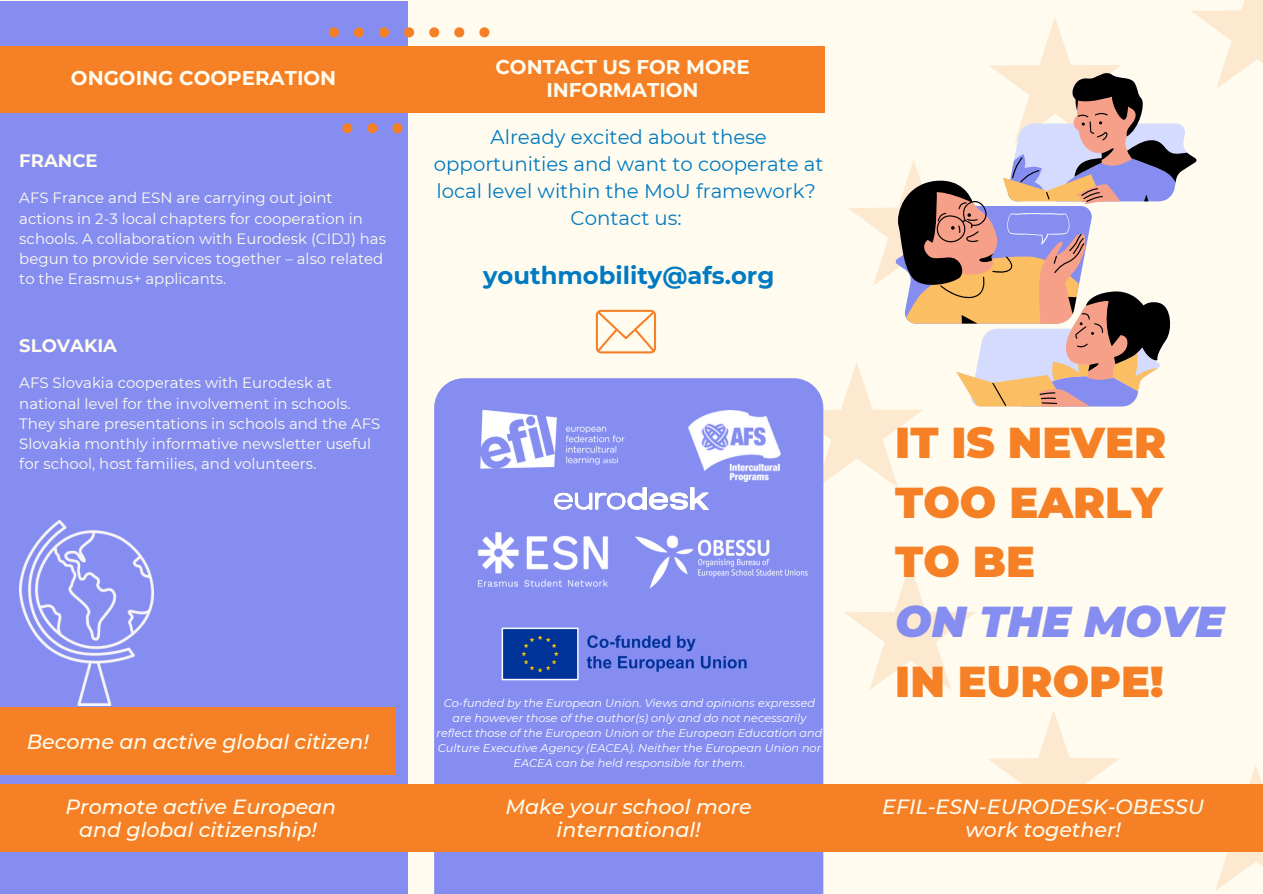
<style>
.page{position:relative;width:1263px;height:894px;background:#fff}
.page>*{position:absolute;margin:0;border:0;box-sizing:border-box;transform-origin:0 0}
.t1{font:900 43.05px/59.7px "Montserrat";color:#f58025}
.t2{font:700 24.3px "Montserrat";color:#007ac2}
.t3{font:italic 500 20.55px/23.7px "Montserrat";color:#fffcef;text-align:center}
.t4{font:19.8px/27px "Montserrat";color:#007ac2;text-align:center}
.t5{font:700 19.8px/23px "Montserrat";color:#fffcef;text-align:center}
.t6{font:700 18px "Montserrat";color:#fffcef}
.t7{font:15px/20.2px "Montserrat";color:#fffcef}
.t8{font:italic 11.25px/15px "Montserrat";color:#fff;text-align:center}
.s1{font-style:italic;color:#858ef0}
</style>
<div class="page">
<div style="left:0;top:0;width:1263px;height:893px;background:#fffcef"></div>
<div style="left:0;top:2px;width:407px;height:891px;background:#858ef0"></div>
<svg style="left:1191px;top:0;width:72px;height:89px"></svg>
<svg style="left:989px;top:18px;width:132px;height:52px"></svg>
<svg style="left:1189px;top:765px;width:74px;height:126px"></svg>
<svg style="left:988px;top:710px;width:132px;height:74px"></svg>
<svg style="left:844px;top:564px;width:132px;height:126px"></svg>
<svg style="left:823px;top:362px;width:100px;height:126px"></svg>
<svg style="left:848px;top:207px;width:47px;height:79px"></svg>
<div style="left:434px;top:378px;width:389px;height:515px;background:#858ef0"></div>
<svg style="left:342px;top:123px;width:10px;height:10px"></svg>
<svg style="left:367px;top:123px;width:10px;height:10px"></svg>
<svg style="left:392px;top:123px;width:11px;height:10px"></svg>
<img style="left:688px;top:410px;width:93px;height:71px">
<img style="left:478px;top:410px;width:150px;height:61px">
<div style="left:0;top:784px;width:1263px;height:67px;background:#f58025"></div>
<div style="left:0;top:46px;width:825px;height:66px;background:#f58025"></div>
<svg style="left:329px;top:27px;width:10px;height:10px"></svg>
<svg style="left:404px;top:27px;width:10px;height:10px"></svg>
<svg style="left:354px;top:27px;width:10px;height:10px"></svg>
<svg style="left:429px;top:27px;width:10px;height:10px"></svg>
<svg style="left:379px;top:27px;width:10px;height:10px"></svg>
<svg style="left:454px;top:27px;width:10px;height:10px"></svg>
<svg style="left:479px;top:27px;width:10px;height:10px"></svg>
<div style="left:0;top:707px;width:396px;height:68px;background:#f58025"></div>
<svg style="left:895px;top:70px;width:302px;height:336px"></svg>
<svg style="left:596px;top:310px;width:60px;height:43px"></svg>
<svg style="left:997px;top:208px;width:92px;height:36px;background:#8d92ec"></svg>
<img style="left:554px;top:487px;width:154px;height:23px">
<img style="left:631px;top:531px;width:182px;height:61px">
<img style="left:500px;top:625px;width:256px;height:57px">
<img style="left:19px;top:520px;width:134px;height:185px">
<img style="left:471px;top:526px;width:145px;height:69px">
<p class="t5" style="left:71px;top:67px;width:267px">ONGOING COOPERATION</p>
<p class="t6" style="left:19px;top:149px;width:80px">FRANCE</p>
<p class="t7" style="left:19px;top:188px;width:368px">AFS France and ESN are carrying out joint actions in 2-3 local chapters for cooperation in schools. A collaboration with Eurodesk (CIDJ) has begun to provide services together – also related to the Erasmus+ applicants.</p>
<p class="t6" style="left:19px;top:334px;width:99px">SLOVAKIA</p>
<p class="t7" style="left:19px;top:372px;width:363px">AFS Slovakia cooperates with Eurodesk at national level for the involvement in schools.<br>They share presentations in schools and the AFS Slovakia monthly informative newsletter useful for school, host families, and volunteers.</p>
<p class="t3" style="left:27px;top:729px;width:344px">Become an active global citizen!</p>
<p class="t3" style="left:65px;top:794px;width:272px">Promote active European</p>
<p class="t3" style="left:79px;top:817px;width:240px">and global citizenship!</p>
<p class="t5" style="left:495px;top:55px;width:256px">CONTACT US FOR MORE<br>INFORMATION</p>
<h5 class="t4" style="left:434px;top:123px;width:391px">Already excited about these opportunities and want to cooperate at local level within the MoU framework?<br>Contact us:</h5>
<h2 class="t2" style="left:483px;top:261px;width:293px">youthmobility@afs.org</h2>
<p class="t8" style="left:436px;top:694px;width:387px">Co-funded by the European Union. Views and opinions expressed are however those of the author(s) only and do not necessarily reflect those of the European Union or the European Education and Culture Executive Agency (EACEA). Neither the European Union nor EACEA can be held responsible for them.</p>
<p class="t1" style="left:895px;top:412px;width:331px">IT IS NEVER<br>TOO EARLY<br>TO BE<br><span class="s1">ON THE MOVE<br></span>IN EUROPE!</p>
<p class="t3" style="left:506px;top:794px;width:248px">Make your school more international!</p>
<p class="t3" style="left:882px;top:794px;width:323px">EFIL-ESN-EURODESK-OBESSU work together!</p>
</div>
